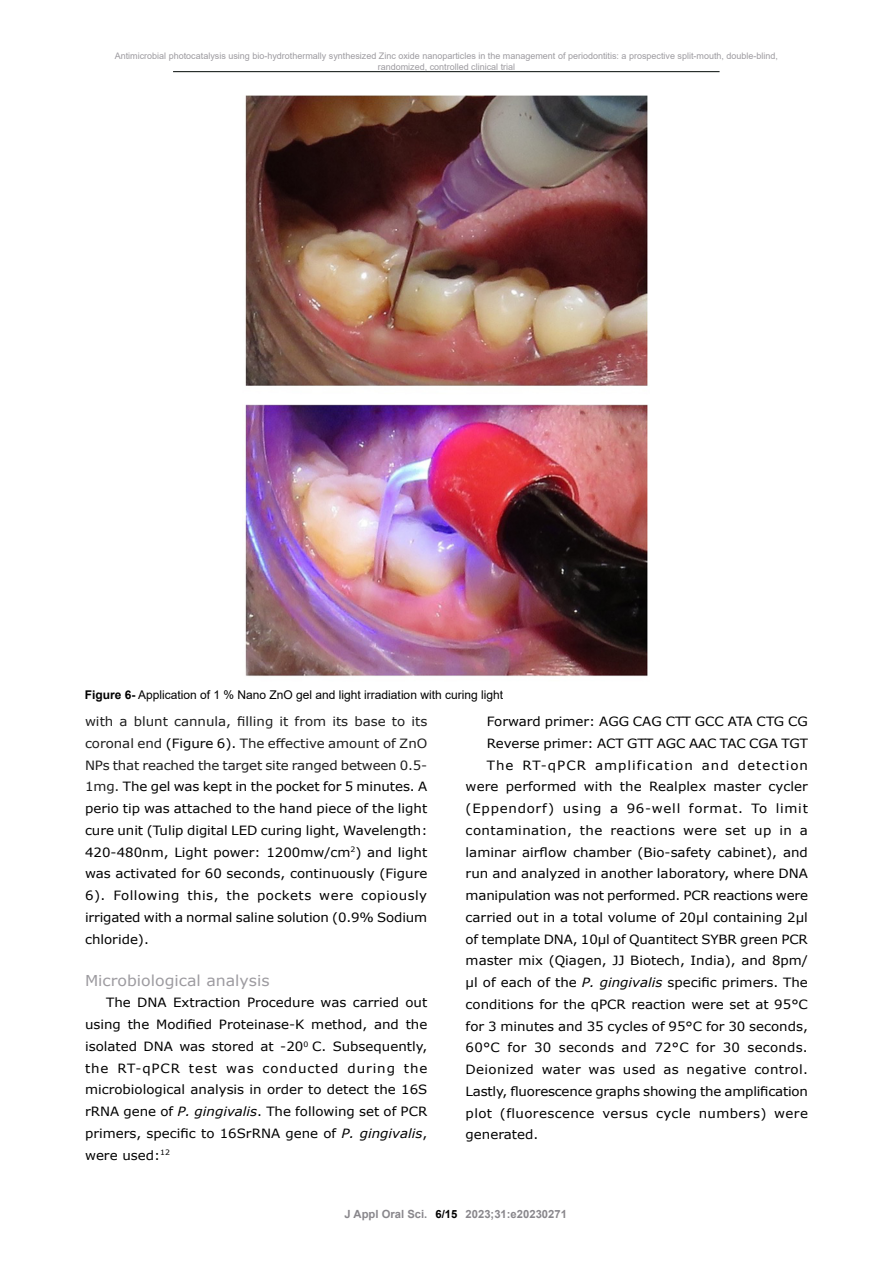
<style>
.page{position:relative;width:893px;height:1263px;background:#fff}
.page>*{position:absolute;margin:0;border:0;box-sizing:border-box;transform-origin:0 0}
.t1{font:15px "Verdana";color:#9d9ba0;scale:1.05 1}
.t2{font:12.75px/21.8px "Verdana";color:#000;text-align:justify;scale:1.05 1}
.t3{font:12.75px "Verdana";letter-spacing:.03em;color:#000;scale:1.05 1}
.t4{font:12.75px "Verdana";letter-spacing:.025em;color:#000;scale:1.05 1}
.t5{font:12.75px "Verdana";letter-spacing:.055em;color:#000;scale:1.05 1}
.t6{font:12.75px "Verdana";letter-spacing:.035em;color:#000;scale:1.05 1}
.t7{font:12.75px "Verdana";letter-spacing:.075em;color:#000;scale:1.05 1}
.t8{font:12px "Arial";color:#000}
.t9{font:700 11.25px "Arial";color:#89878c}
.t10{font:9px/10.8px "Arial";color:#9d9ba0;text-align:center}
.s1{font-weight:700}
.s2{color:#1d1d1d}
.s3{font-style:italic}
.s4{color:#000}
</style>
<div class="page">
<hr style="left:173px;top:71px;width:547px;height:1px;background:#000805">
<img style="left:245px;top:95px;width:403px;height:581px">
<p class="t10" style="left:115px;top:50px;width:665px">Antimicrobial photocatalysis using bio-hydrothermally synthesized Zinc oxide nanoparticles in the management of periodontitis: a prospective split-mouth, double-blind, randomized, controlled clinical trial</p>
<p class="t8" style="left:85px;top:687px;width:420px"><span class="s1">Figure 6-</span> Application of 1 % Nano ZnO gel and light irradiation with curing light</p>
<p class="t2" style="left:85px;top:710px;width:328px"><span class="s2">with a blunt cannula, filling it from its base to its coronal end</span> (Figure 6). <span class="s2">The effective amount of ZnO NPs that reached the target site ranged between 0.5- 1mg.</span> The gel was kept in the pocket for 5 minutes. A perio tip was attached to the hand piece of the light cure unit (Tulip digital LED curing light, Wavelength:<br>420-480nm, Light power: 1200mw/cm<sup>2</sup>) and light was activated for 60 seconds, continuously (Figure 6). Following this, the pockets were copiously irrigated with a normal saline solution (0.9% Sodium chloride).</p>
<p class="t1" style="left:85px;top:970px;width:177px">Microbiological analysis</p>
<p class="t2" style="left:85px;top:992px;width:328px;text-indent:21px">The DNA Extraction Procedure was carried out using the Modified Proteinase-K method, and the isolated DNA was stored at -20<sup>0</sup> C. Subsequently, the RT-qPCR test was conducted during the microbiological analysis in order to detect the 16S rRNA gene of <span class="s3">P. gingivalis</span>. The following set of PCR primers, specific to 16SrRNA gene of <span class="s3">P. gingivalis</span>, were used:<sup>12</sup></p>
<p class="t2" style="left:487px;top:710px;width:307px">Forward primer: AGG CAG CTT GCC ATA CTG CG</p>
<p class="t2" style="left:487px;top:732px;width:307px">Reverse primer: ACT GTT AGC AAC TAC CGA TGT</p>
<p class="t7" style="left:487px;top:756px;width:307px">The RT-qPCR amplification and detection</p>
<p class="t2" style="left:466px;top:776px;width:328px">were performed with the Realplex master cycler</p>
<p class="t5" style="left:466px;top:800px;width:328px">(Eppendorf) using a 96-well format. To limit</p>
<p class="t6" style="left:466px;top:821px;width:327px">contamination, the reactions were set up in a</p>
<p class="t2" style="left:466px;top:841px;width:327px">laminar airflow chamber (Bio-safety cabinet), and</p>
<p class="t2" style="left:466px;top:863px;width:328px">run and analyzed in another laboratory, where DNA</p>
<p class="t2" style="left:466px;top:884px;width:328px">manipulation was not performed. PCR reactions were</p>
<p class="t2" style="left:466px;top:906px;width:328px">carried out in a total volume of 20μl containing 2μl</p>
<p class="t2" style="left:466px;top:928px;width:327px">of template DNA, 10μl of Quantitect SYBR green PCR</p>
<p class="t2" style="left:466px;top:950px;width:328px">master mix (Qiagen, JJ Biotech, India), and 8pm/</p>
<p class="t2" style="left:466px;top:971px;width:327px">μl of each of the <span class="s3">P. gingivalis</span> specific primers. The</p>
<p class="t2" style="left:466px;top:993px;width:327px">conditions for the qPCR reaction were set at 95°C</p>
<p class="t2" style="left:466px;top:1015px;width:328px">for 3 minutes and 35 cycles of 95°C for 30 seconds,</p>
<p class="t2" style="left:466px;top:1037px;width:327px">60°C for 30 seconds and 72°C for 30 seconds.</p>
<p class="t4" style="left:466px;top:1061px;width:328px">Deionized water was used as negative control.</p>
<p class="t2" style="left:466px;top:1080px;width:327px">Lastly, fluorescence graphs showing the amplification</p>
<p class="t3" style="left:466px;top:1104px;width:328px">plot (fluorescence versus cycle numbers) were</p>
<p class="t2" style="left:466px;top:1124px;width:71px">generated.</p>
<p class="t9" style="left:345px;top:1206px;width:224px">J Appl Oral Sci. <span class="s4">6/15</span> 2023;31:e20230271</p>
</div>
